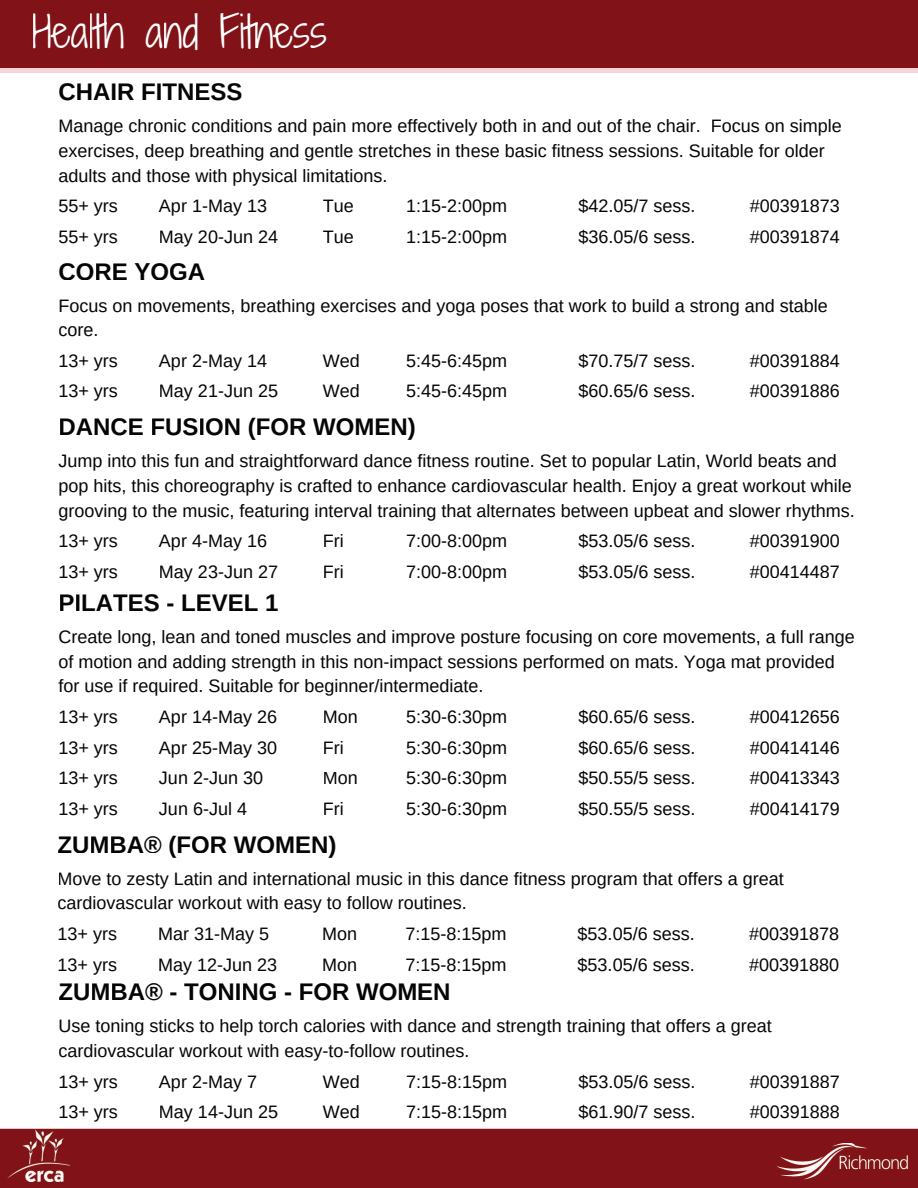
<style>
.page{position:relative;width:918px;height:1188px;background:#fff}
.page>*{position:absolute;margin:0;border:0;box-sizing:border-box;transform-origin:0 0}
.t1{font:42px "Shadows Into Light Two";color:#fff}
.t2{font:700 24px "Arimo";color:#040504}
.t3{font:18px/24.8px "Arimo";color:#040504}
</style>
<div class="page">
<div style="left:0;top:0;width:918px;height:68px;background:#811318"></div>
<svg style="left:33px;top:13px;width:18px;height:35px"></svg>
<div style="left:51px;top:23px;width:19px;height:25px;background:#811318"></div>
<div style="left:71px;top:23px;width:17px;height:25px;background:#811318"></div>
<hr style="left:90px;top:13px;width:2px;height:35px;background:#811318">
<svg style="left:92px;top:13px;width:12px;height:36px"></svg>
<div style="left:107px;top:13px;width:17px;height:36px;background:#811318"></div>
<hr style="left:104px;top:13px;width:3px;height:36px;background:#811318">
<hr style="left:104px;top:13px;width:3px;height:35px;background:#fff">
<div style="left:146px;top:23px;width:16px;height:25px;background:#811318"></div>
<div style="left:164px;top:23px;width:18px;height:26px;background:#811318"></div>
<div style="left:183px;top:13px;width:14px;height:37px;background:#811318"></div>
<div style="left:221px;top:13px;width:18px;height:35px;background:#811318"></div>
<hr style="left:240px;top:14px;width:3px;height:34px;background:#811318">
<div style="left:273px;top:23px;width:20px;height:25px;background:#811318"></div>
<svg style="left:243px;top:13px;width:31px;height:36px"></svg>
<div style="left:294px;top:23px;width:15px;height:25px;background:#811318"></div>
<div style="left:311px;top:23px;width:15px;height:25px;background:#811318"></div>
<svg style="left:0;top:1128px;width:918px;height:1px"></svg>
<div style="left:0;top:1129px;width:918px;height:59px;background:#811318"></div>
<img style="left:777px;top:1143px;width:141px;height:38px">
<img style="left:8px;top:1130px;width:61px;height:51px">
<h1 class="t1" style="left:32px;top:1px;width:296px">Health and Fitness</h1>
<h2 class="t2" style="left:58px;top:78px;width:185px">CHAIR FITNESS</h2>
<p class="t3" style="left:58px;top:113px;width:785px">Manage chronic conditions and pain more effectively both in and out of the chair. Focus on simple exercises, deep breathing and gentle stretches in these basic fitness sessions. Suitable for older adults and those with physical limitations.</p>
<p class="t3" style="left:58px;top:193px;width:61px">55+ yrs</p>
<p class="t3" style="left:159px;top:193px;width:110px">Apr 1-May 13</p>
<p class="t3" style="left:323px;top:193px;width:33px">Tue</p>
<p class="t3" style="left:406px;top:193px;width:103px">1:15-2:00pm</p>
<p class="t3" style="left:578px;top:193px;width:119px">$42.05/7 sess.</p>
<p class="t3" style="left:750px;top:193px;width:92px">#00391873</p>
<p class="t3" style="left:58px;top:224px;width:61px">55+ yrs</p>
<p class="t3" style="left:159px;top:224px;width:121px">May 20-Jun 24</p>
<p class="t3" style="left:323px;top:224px;width:33px">Tue</p>
<p class="t3" style="left:406px;top:224px;width:103px">1:15-2:00pm</p>
<p class="t3" style="left:578px;top:224px;width:119px">$36.05/6 sess.</p>
<p class="t3" style="left:750px;top:224px;width:92px">#00391874</p>
<h2 class="t2" style="left:58px;top:258px;width:148px">CORE YOGA</h2>
<p class="t3" style="left:58px;top:293px;width:771px">Focus on movements, breathing exercises and yoga poses that work to build a strong and stable core.</p>
<p class="t3" style="left:58px;top:348px;width:61px">13+ yrs</p>
<p class="t3" style="left:159px;top:348px;width:110px">Apr 2-May 14</p>
<p class="t3" style="left:323px;top:348px;width:39px">Wed</p>
<p class="t3" style="left:406px;top:348px;width:103px">5:45-6:45pm</p>
<p class="t3" style="left:578px;top:348px;width:119px">$70.75/7 sess.</p>
<p class="t3" style="left:750px;top:348px;width:92px">#00391884</p>
<p class="t3" style="left:58px;top:379px;width:61px">13+ yrs</p>
<p class="t3" style="left:159px;top:379px;width:121px">May 21-Jun 25</p>
<p class="t3" style="left:323px;top:379px;width:39px">Wed</p>
<p class="t3" style="left:406px;top:379px;width:103px">5:45-6:45pm</p>
<p class="t3" style="left:578px;top:379px;width:119px">$60.65/6 sess.</p>
<p class="t3" style="left:750px;top:379px;width:92px">#00391886</p>
<h2 class="t2" style="left:58px;top:413px;width:359px">DANCE FUSION (FOR WOMEN)</h2>
<p class="t3" style="left:58px;top:448px;width:798px">Jump into this fun and straightforward dance fitness routine. Set to popular Latin, World beats and pop hits, this choreography is crafted to enhance cardiovascular health. Enjoy a great workout while grooving to the music, featuring interval training that alternates between upbeat and slower rhythms.</p>
<p class="t3" style="left:58px;top:528px;width:61px">13+ yrs</p>
<p class="t3" style="left:159px;top:528px;width:110px">Apr 4-May 16</p>
<p class="t3" style="left:323px;top:528px;width:22px">Fri</p>
<p class="t3" style="left:406px;top:528px;width:103px">7:00-8:00pm</p>
<p class="t3" style="left:578px;top:528px;width:119px">$53.05/6 sess.</p>
<p class="t3" style="left:750px;top:528px;width:92px">#00391900</p>
<p class="t3" style="left:58px;top:559px;width:61px">13+ yrs</p>
<p class="t3" style="left:159px;top:559px;width:121px">May 23-Jun 27</p>
<p class="t3" style="left:323px;top:559px;width:22px">Fri</p>
<p class="t3" style="left:406px;top:559px;width:103px">7:00-8:00pm</p>
<p class="t3" style="left:578px;top:559px;width:119px">$53.05/6 sess.</p>
<p class="t3" style="left:750px;top:559px;width:92px">#00414487</p>
<h2 class="t2" style="left:58px;top:589px;width:221px">PILATES - LEVEL 1</h2>
<p class="t3" style="left:58px;top:624px;width:798px">Create long, lean and toned muscles and improve posture focusing on core movements, a full range of motion and adding strength in this non-impact sessions performed on mats. Yoga mat provided for use if required. Suitable for beginner/intermediate.</p>
<p class="t3" style="left:58px;top:704px;width:61px">13+ yrs</p>
<p class="t3" style="left:159px;top:704px;width:120px">Apr 14-May 26</p>
<p class="t3" style="left:323px;top:704px;width:37px">Mon</p>
<p class="t3" style="left:406px;top:704px;width:103px">5:30-6:30pm</p>
<p class="t3" style="left:578px;top:704px;width:119px">$60.65/6 sess.</p>
<p class="t3" style="left:750px;top:704px;width:92px">#00412656</p>
<p class="t3" style="left:58px;top:735px;width:61px">13+ yrs</p>
<p class="t3" style="left:159px;top:735px;width:120px">Apr 25-May 30</p>
<p class="t3" style="left:323px;top:735px;width:22px">Fri</p>
<p class="t3" style="left:406px;top:735px;width:103px">5:30-6:30pm</p>
<p class="t3" style="left:578px;top:735px;width:119px">$60.65/6 sess.</p>
<p class="t3" style="left:750px;top:735px;width:92px">#00414146</p>
<p class="t3" style="left:58px;top:766px;width:61px">13+ yrs</p>
<p class="t3" style="left:159px;top:766px;width:106px">Jun 2-Jun 30</p>
<p class="t3" style="left:323px;top:766px;width:37px">Mon</p>
<p class="t3" style="left:406px;top:766px;width:103px">5:30-6:30pm</p>
<p class="t3" style="left:578px;top:766px;width:119px">$50.55/5 sess.</p>
<p class="t3" style="left:750px;top:766px;width:92px">#00413343</p>
<p class="t3" style="left:58px;top:797px;width:61px">13+ yrs</p>
<p class="t3" style="left:159px;top:797px;width:90px">Jun 6-Jul 4</p>
<p class="t3" style="left:323px;top:797px;width:22px">Fri</p>
<p class="t3" style="left:406px;top:797px;width:103px">5:30-6:30pm</p>
<p class="t3" style="left:578px;top:797px;width:119px">$50.55/5 sess.</p>
<p class="t3" style="left:750px;top:797px;width:92px">#00414179</p>
<h2 class="t2" style="left:58px;top:831px;width:280px">ZUMBA® (FOR WOMEN)</h2>
<p class="t3" style="left:58px;top:866px;width:728px">Move to zesty Latin and international music in this dance fitness program that offers a great cardiovascular workout with easy to follow routines.</p>
<p class="t3" style="left:58px;top:921px;width:61px">13+ yrs</p>
<p class="t3" style="left:158px;top:921px;width:113px">Mar 31-May 5</p>
<p class="t3" style="left:322px;top:921px;width:37px">Mon</p>
<p class="t3" style="left:405px;top:921px;width:103px">7:15-8:15pm</p>
<p class="t3" style="left:578px;top:921px;width:119px">$53.05/6 sess.</p>
<p class="t3" style="left:749px;top:921px;width:92px">#00391878</p>
<p class="t3" style="left:58px;top:952px;width:61px">13+ rs</p>
<p class="t3" style="left:158px;top:952px;width:121px">Ma 12-Jun 23</p>
<p class="t3" style="left:322px;top:952px;width:37px">Mon</p>
<p class="t3" style="left:405px;top:952px;width:103px">7:15-8:15 m</p>
<p class="t3" style="left:578px;top:952px;width:119px">$53.05/6 sess.</p>
<p class="t3" style="left:749px;top:952px;width:92px">#00391880</p>
<h2 class="t2" style="left:58px;top:979px;width:394px">ZUMBA® - TONING - FOR WOMEN</h2>
<p class="t3" style="left:58px;top:1014px;width:715px">Use toning sticks to help torch calories with dance and strength training that offers a great cardiovascular workout with easy-to-follow routines.</p>
<p class="t3" style="left:58px;top:1069px;width:61px">13+ yrs</p>
<p class="t3" style="left:159px;top:1069px;width:100px">Apr 2-May 7</p>
<p class="t3" style="left:323px;top:1069px;width:39px">Wed</p>
<p class="t3" style="left:406px;top:1069px;width:103px">7:15-8:15pm</p>
<p class="t3" style="left:578px;top:1069px;width:119px">$53.05/6 sess.</p>
<p class="t3" style="left:750px;top:1069px;width:92px">#00391887</p>
<p class="t3" style="left:58px;top:1100px;width:61px">13+ yrs</p>
<p class="t3" style="left:159px;top:1100px;width:121px">May 14-Jun 25</p>
<p class="t3" style="left:323px;top:1100px;width:39px">Wed</p>
<p class="t3" style="left:406px;top:1100px;width:103px">7:15-8:15pm</p>
<p class="t3" style="left:578px;top:1100px;width:119px">$61.90/7 sess.</p>
<p class="t3" style="left:750px;top:1100px;width:92px">#00391888</p>
<p class="t3" style="left:93px;top:952px;width:10px">y</p>
<p class="t3" style="left:183px;top:952px;width:10px">y</p>
<p class="t3" style="left:481px;top:952px;width:12px">p</p>
</div>
